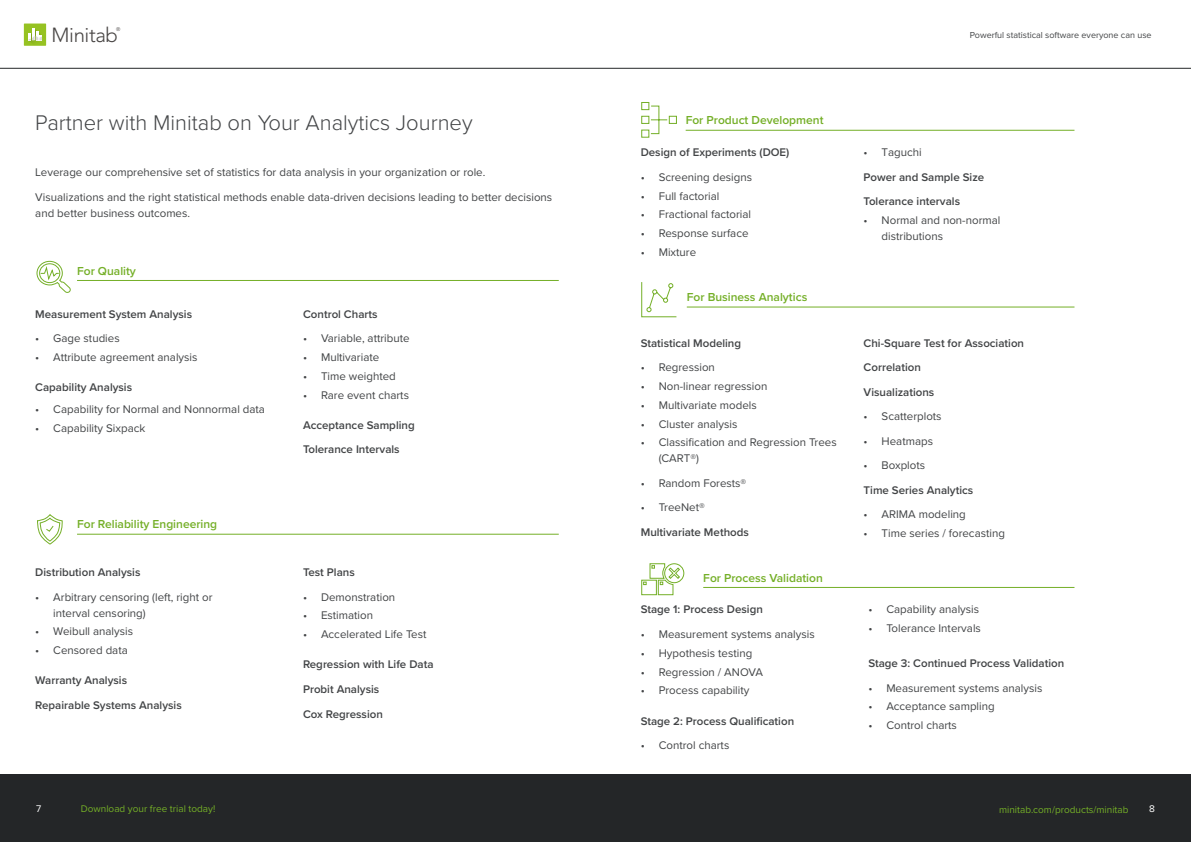
<style>
.page{position:relative;width:1191px;height:842px;background:#fff}
.page>*{position:absolute;margin:0;border:0;box-sizing:border-box;transform-origin:0 0}
.t1{font:300 22px "Proxima Nova";color:#424446}
.t2{font:300 20.3px "Avenir LT Std";letter-spacing:-.02em;color:#484544}
.t3{font:600 12px "Proxima Nova";color:#74af27}
.t4{font:11.5px/16px "Proxima Nova";color:#424446}
.t5{font:600 11.5px/24.5px "Proxima Nova";color:#424446}
.t6{font:10px "Proxima Nova";color:#74af27}
.t7{font:10px "Proxima Nova";color:#fff}
.t8{font:9px "Proxima Nova";color:#424446}
.t9{font:300 5.3px "Avenir LT Std";color:#484544}
</style>
<div class="page">
<div style="left:0;top:774px;width:1191px;height:68px;background:#242628"></div>
<hr style="left:0;top:68px;width:1191px;height:1px;background:#242628">
<div style="left:24px;top:24px;width:22px;height:22px;background:#96c222"></div>
<svg style="left:28px;top:29px;width:18px;height:17px"></svg>
<hr style="left:77px;top:280px;width:482px;height:1px;background:#74af27">
<hr style="left:77px;top:534px;width:482px;height:1px;background:#74af27">
<hr style="left:685px;top:130px;width:389px;height:1px;background:#74af27">
<hr style="left:687px;top:307px;width:387px;height:1px;background:#74af27">
<hr style="left:703px;top:587px;width:371px;height:1px;background:#74af27">
<svg style="left:36px;top:260px;width:35px;height:33px"></svg>
<svg style="left:37px;top:515px;width:26px;height:30px"></svg>
<svg style="left:641px;top:102px;width:36px;height:36px"></svg>
<svg style="left:641px;top:282px;width:36px;height:36px"></svg>
<svg style="left:641px;top:563px;width:44px;height:33px"></svg>
<p class="t9" style="left:116px;top:26px;width:6px">®</p>
<h2 class="t2" style="left:52px;top:23px;width:68px">Minitab</h2>
<p class="t8" style="left:969px;top:28px;width:183px">Powerful statistical software everyone can use</p>
<h1 class="t1" style="left:35px;top:106px;width:439px">Partner with Minitab on Your Analytics Journey</h1>
<p class="t4" style="left:35px;top:160px;width:518px;line-height:24.5px">Leverage our comprehensive set of statistics for data analysis in your organization or role.<br>Visualizations and the right statistical methods enable data-driven decisions leading to better decisions</p>
<p class="t4" style="left:35px;top:204px;width:156px">and better business outcomes.</p>
<p class="t3" style="left:77px;top:262px;width:60px">For Quality</p>
<p class="t5" style="left:35px;top:301px;width:158px">Measurement System Analysis</p>
<p class="t4" style="left:35px;top:330px;width:86px">• Gage studies</p>
<p class="t4" style="left:35px;top:349px;width:164px">• Attribute agreement analysis</p>
<p class="t5" style="left:35px;top:375px;width:98px">Capability Analysis</p>
<p class="t4" style="left:35px;top:401px;width:231px">• Capability for Normal and Nonnormal data</p>
<p class="t4" style="left:35px;top:420px;width:112px">• Capability Sixpack</p>
<p class="t3" style="left:77px;top:515px;width:142px">For Reliability Engineering</p>
<p class="t5" style="left:35px;top:560px;width:107px">Distribution Analysis</p>
<p class="t4" style="left:53px;top:588px;width:161px;text-indent:-18px">• Arbitrary censoring (left, right or interval censoring)</p>
<p class="t4" style="left:35px;top:623px;width:99px">• Weibull analysis</p>
<p class="t4" style="left:35px;top:642px;width:94px">• Censored data</p>
<p class="t5" style="left:35px;top:668px;width:148px">Warranty Analysis<br>Repairable Systems Analysis</p>
<p class="t5" style="left:303px;top:301px;width:76px">Control Charts</p>
<p class="t4" style="left:303px;top:330px;width:108px">• Variable, attribute</p>
<p class="t4" style="left:303px;top:349px;width:78px">• Multivariate</p>
<p class="t4" style="left:303px;top:367px;width:94px">• Time weighted</p>
<p class="t4" style="left:303px;top:386px;width:107px">• Rare event charts</p>
<p class="t5" style="left:303px;top:412px;width:113px">Acceptance Sampling<br>Tolerance Intervals</p>
<p class="t5" style="left:303px;top:560px;width:53px">Test Plans</p>
<p class="t4" style="left:303px;top:588px;width:94px">• Demonstration</p>
<p class="t4" style="left:303px;top:607px;width:72px">• Estimation</p>
<p class="t4" style="left:303px;top:626px;width:125px">• Accelerated Life Test</p>
<p class="t5" style="left:303px;top:652px;width:132px">Regression with Life Data<br>Probit Analysis<br>Cox Regression</p>
<p class="t3" style="left:685px;top:111px;width:139px">For Product Development</p>
<p class="t5" style="left:640px;top:140px;width:150px">Design of Experiments (DOE)</p>
<p class="t4" style="left:640px;top:168px;width:113px">• Screening designs</p>
<p class="t4" style="left:640px;top:187px;width:80px">• Full factorial</p>
<p class="t4" style="left:640px;top:206px;width:112px">• Fractional factorial</p>
<p class="t4" style="left:640px;top:225px;width:109px">• Response surface</p>
<p class="t4" style="left:640px;top:244px;width:57px">• Mixture</p>
<p class="t3" style="left:687px;top:288px;width:122px">For Business Analytics</p>
<p class="t5" style="left:640px;top:330px;width:102px">Statistical Modeling</p>
<p class="t4" style="left:640px;top:359px;width:76px">• Regression</p>
<p class="t4" style="left:640px;top:377px;width:128px">• Non-linear regression</p>
<p class="t4" style="left:640px;top:396px;width:118px">• Multivariate models</p>
<p class="t4" style="left:640px;top:415px;width:98px">• Cluster analysis</p>
<p class="t4" style="left:658px;top:434px;width:179px;text-indent:-18px">• Classification and Regression Trees (CART®)</p>
<p class="t4" style="left:640px;top:474px;width:107px">• Random Forests®</p>
<p class="t4" style="left:640px;top:499px;width:65px">• TreeNet®</p>
<p class="t5" style="left:640px;top:519px;width:110px">Multivariate Methods</p>
<p class="t3" style="left:703px;top:569px;width:121px">For Process Validation</p>
<p class="t5" style="left:640px;top:597px;width:124px">Stage 1: Process Design</p>
<p class="t4" style="left:640px;top:625px;width:175px">• Measurement systems analysis</p>
<p class="t4" style="left:640px;top:644px;width:113px">• Hypothesis testing</p>
<p class="t4" style="left:640px;top:663px;width:124px">• Regression / ANOVA</p>
<p class="t4" style="left:640px;top:682px;width:110px">• Process capability</p>
<p class="t5" style="left:640px;top:708px;width:155px">Stage 2: Process Qualification</p>
<p class="t4" style="left:640px;top:737px;width:90px">• Control charts</p>
<p class="t4" style="left:863px;top:144px;width:60px">• Taguchi</p>
<p class="t5" style="left:863px;top:164px;width:122px">Power and Sample Size<br>Tolerance intervals</p>
<p class="t4" style="left:881px;top:212px;width:120px;text-indent:-18px">• Normal and non-normal distributions</p>
<p class="t5" style="left:863px;top:330px;width:162px">Chi-Square Test for Association<br>Correlation<br>Visualizations</p>
<p class="t4" style="left:863px;top:408px;width:80px">• Scatterplots</p>
<p class="t4" style="left:863px;top:432px;width:71px">• Heatmaps</p>
<p class="t4" style="left:863px;top:457px;width:63px">• Boxplots</p>
<p class="t5" style="left:863px;top:477px;width:111px">Time Series Analytics</p>
<p class="t4" style="left:863px;top:506px;width:104px">• ARIMA modeling</p>
<p class="t4" style="left:863px;top:525px;width:143px">• Time series / forecasting</p>
<p class="t4" style="left:868px;top:601px;width:112px">• Capability analysis</p>
<p class="t4" style="left:868px;top:620px;width:114px">• Tolerance Intervals</p>
<p class="t5" style="left:868px;top:651px;width:197px">Stage 3: Continued Process Validation</p>
<p class="t4" style="left:868px;top:679px;width:175px">• Measurement systems analysis</p>
<p class="t4" style="left:868px;top:698px;width:128px">• Acceptance sampling</p>
<p class="t4" style="left:868px;top:717px;width:90px">• Control charts</p>
<p class="t7" style="left:36px;top:801px;width:7px">7</p>
<p class="t6" style="left:81px;top:801px;width:136px">Download your free trial today!</p>
<p class="t6" style="left:999px;top:802px;width:131px">minitab.com/products/minitab</p>
<p class="t7" style="left:1149px;top:801px;width:7px">8</p>
</div>
